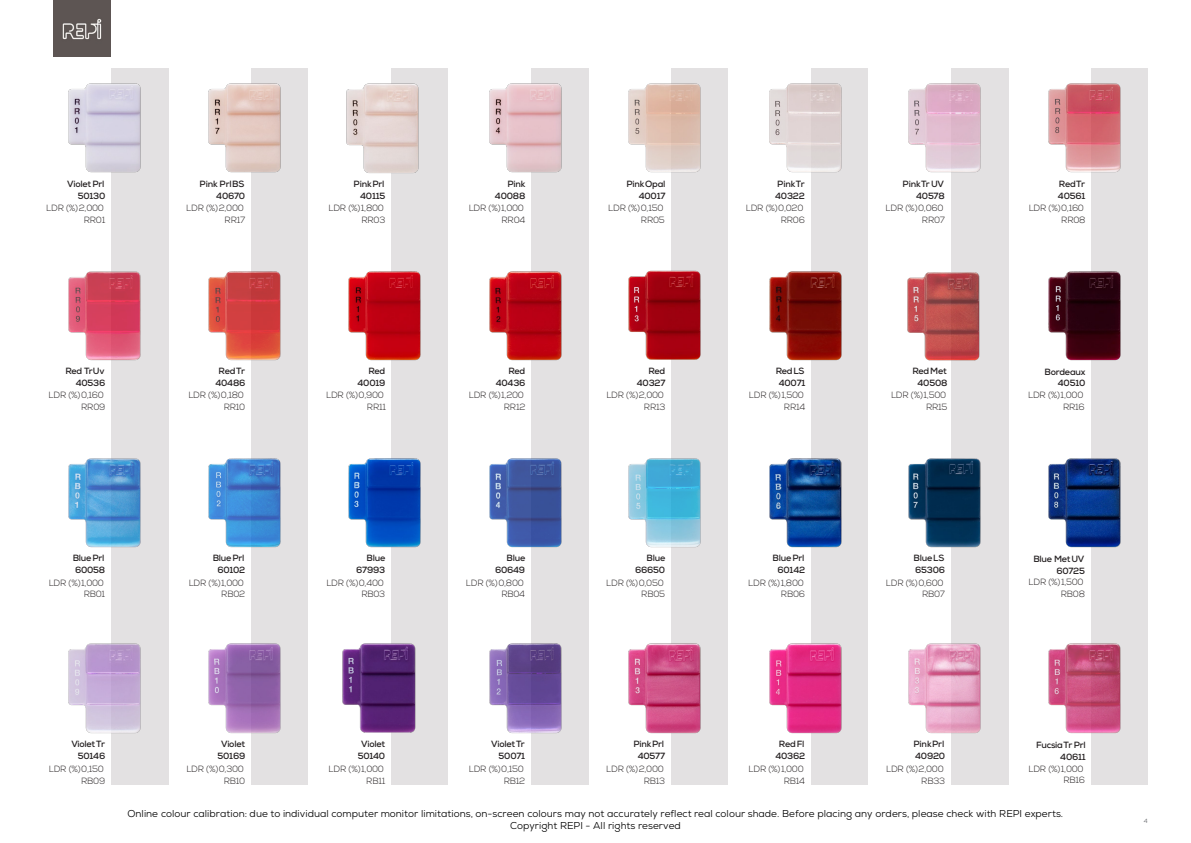
<style>
.page{position:relative;width:1191px;height:843px;background:#fff}
.page>*{position:absolute;margin:0;border:0;box-sizing:border-box;transform-origin:0 0}
.t1{font:10px/12px "Nexa";letter-spacing:.005em;color:#000;text-align:center}
.t2{font:300 9px "Nexa";letter-spacing:-.02em;color:#231f20}
.t3{font:700 9px/12px "Nexa";letter-spacing:-.02em;color:#231f20;text-align:right}
.t4{font:6px "Nexa";color:#56585d}
</style>
<div class="page">
<div style="left:251px;top:68px;width:57px;height:716px;background:#e3e1e2"></div>
<div style="left:391px;top:68px;width:57px;height:716px;background:#e3e1e2"></div>
<div style="left:531px;top:68px;width:57px;height:716px;background:#e3e1e2"></div>
<div style="left:671px;top:68px;width:57px;height:716px;background:#e3e1e2"></div>
<div style="left:811px;top:68px;width:57px;height:716px;background:#e3e1e2"></div>
<div style="left:951px;top:68px;width:57px;height:716px;background:#e3e1e2"></div>
<div style="left:1091px;top:68px;width:57px;height:716px;background:#e3e1e2"></div>
<div style="left:111px;top:68px;width:57px;height:716px;background:#e3e1e2"></div>
<img style="left:628px;top:83px;width:73px;height:90px">
<img style="left:68px;top:271px;width:73px;height:90px">
<img style="left:208px;top:83px;width:73px;height:90px">
<img style="left:769px;top:83px;width:73px;height:90px">
<img style="left:208px;top:271px;width:73px;height:90px">
<img style="left:346px;top:83px;width:73px;height:91px">
<img style="left:908px;top:83px;width:73px;height:90px">
<img style="left:348px;top:271px;width:73px;height:90px">
<img style="left:489px;top:83px;width:73px;height:90px">
<img style="left:1048px;top:83px;width:73px;height:90px">
<img style="left:489px;top:271px;width:73px;height:90px">
<img style="left:628px;top:270px;width:73px;height:90px">
<img style="left:68px;top:458px;width:73px;height:90px">
<img style="left:628px;top:458px;width:73px;height:90px">
<img style="left:769px;top:271px;width:73px;height:90px">
<img style="left:208px;top:458px;width:73px;height:90px">
<img style="left:769px;top:458px;width:73px;height:90px">
<img style="left:907px;top:272px;width:73px;height:89px">
<img style="left:348px;top:458px;width:73px;height:90px">
<img style="left:908px;top:458px;width:73px;height:90px">
<img style="left:1048px;top:271px;width:73px;height:90px">
<img style="left:489px;top:458px;width:73px;height:90px">
<img style="left:1048px;top:458px;width:73px;height:90px">
<img style="left:68px;top:643px;width:73px;height:91px">
<img style="left:628px;top:643px;width:73px;height:91px">
<img style="left:208px;top:643px;width:73px;height:91px">
<img style="left:769px;top:643px;width:73px;height:91px">
<img style="left:342px;top:643px;width:74px;height:90px">
<img style="left:908px;top:643px;width:73px;height:91px">
<img style="left:489px;top:643px;width:73px;height:91px">
<img style="left:1048px;top:643px;width:73px;height:91px">
<img style="left:68px;top:83px;width:73px;height:90px">
<img style="left:54px;top:0;width:57px;height:2px">
<img style="left:54px;top:2px;width:57px;height:55px">
<p class="t3" style="left:67px;top:177px;width:40px">VioletPrl<br>50130</p>
<p class="t2" style="left:46px;top:202px;width:59px">LDR (%)2,000</p>
<p class="t2" style="left:84px;top:214px;width:23px">RR01</p>
<p class="t3" style="left:65px;top:364px;width:41px">Red TrUv<br>40536</p>
<p class="t2" style="left:49px;top:389px;width:57px">LDR (%)0,160</p>
<p class="t2" style="left:81px;top:401px;width:26px">RR09</p>
<p class="t3" style="left:200px;top:178px;width:46px">Pink PrlBS</p>
<p class="t3" style="left:216px;top:190px;width:30px">40670</p>
<p class="t2" style="left:186px;top:202px;width:59px">LDR (%)2,000</p>
<p class="t2" style="left:225px;top:214px;width:22px">RR17</p>
<p class="t3" style="left:215px;top:364px;width:31px;text-align:center">RedTr<br>40486</p>
<p class="t2" style="left:188px;top:389px;width:57px">LDR (%)0,180</p>
<p class="t2" style="left:224px;top:401px;width:23px">RR10</p>
<p class="t3" style="left:354px;top:177px;width:33px">PinkPrl<br>40115</p>
<p class="t2" style="left:328px;top:202px;width:57px">LDR (%)1,800</p>
<p class="t2" style="left:361px;top:214px;width:25px">RR03</p>
<p class="t3" style="left:357px;top:364px;width:29px">Red<br>40019</p>
<p class="t2" style="left:326px;top:389px;width:59px">LDR (%)0,900</p>
<p class="t2" style="left:367px;top:401px;width:21px">RR11</p>
<p class="t3" style="left:495px;top:177px;width:32px">Pink<br>40088</p>
<p class="t2" style="left:469px;top:202px;width:57px">LDR (%)1,000</p>
<p class="t2" style="left:501px;top:214px;width:25px">RR04</p>
<p class="t3" style="left:496px;top:364px;width:31px">Red<br>40436</p>
<p class="t2" style="left:469px;top:389px;width:57px">LDR (%)1,200</p>
<p class="t2" style="left:504px;top:401px;width:23px">RR12</p>
<p class="t3" style="left:626px;top:178px;width:41px">PinkOpal</p>
<p class="t3" style="left:639px;top:190px;width:28px">40017</p>
<p class="t2" style="left:608px;top:202px;width:57px">LDR (%)0,150</p>
<p class="t2" style="left:641px;top:214px;width:25px">RR05</p>
<p class="t3" style="left:637px;top:364px;width:30px">Red<br>40327</p>
<p class="t2" style="left:606px;top:389px;width:59px">LDR (%)2,000</p>
<p class="t2" style="left:644px;top:401px;width:23px">RR13</p>
<p class="t3" style="left:775px;top:177px;width:31px;text-align:left">PinkTr<br>40322</p>
<p class="t2" style="left:746px;top:202px;width:59px">LDR (%)0,020</p>
<p class="t2" style="left:781px;top:214px;width:26px">RR06</p>
<p class="t3" style="left:776px;top:364px;width:31px;text-align:center">RedLS<br>40071</p>
<p class="t2" style="left:749px;top:389px;width:57px">LDR (%)1,500</p>
<p class="t2" style="left:784px;top:401px;width:23px">RR14</p>
<p class="t3" style="left:903px;top:178px;width:43px">PinkTr UV</p>
<p class="t3" style="left:916px;top:190px;width:30px">40578</p>
<p class="t2" style="left:886px;top:202px;width:59px">LDR (%)0,060</p>
<p class="t2" style="left:922px;top:214px;width:24px">RR07</p>
<p class="t3" style="left:912px;top:364px;width:37px;text-align:center">RedMet<br>40508</p>
<p class="t2" style="left:891px;top:389px;width:57px">LDR (%)1,500</p>
<p class="t2" style="left:926px;top:401px;width:23px">RR15</p>
<p class="t3" style="left:1058px;top:177px;width:29px;text-align:left">RedTr<br>40561</p>
<p class="t2" style="left:1029px;top:202px;width:57px">LDR (%)0,160</p>
<p class="t2" style="left:1061px;top:214px;width:26px">RR08</p>
<p class="t3" style="left:1045px;top:365px;width:42px">Bordeaux</p>
<p class="t3" style="left:1058px;top:377px;width:29px">40510</p>
<p class="t2" style="left:1028px;top:389px;width:57px">LDR (%)1,000</p>
<p class="t2" style="left:1063px;top:401px;width:23px">RR16</p>
<p class="t3" style="left:73px;top:552px;width:34px;text-align:left">BluePrl<br>60058</p>
<p class="t2" style="left:49px;top:577px;width:57px">LDR (%)1,000</p>
<p class="t2" style="left:84px;top:588px;width:23px">RB01</p>
<p class="t3" style="left:213px;top:552px;width:34px;text-align:center">BluePrl<br>60102</p>
<p class="t2" style="left:189px;top:577px;width:57px">LDR (%)1,000</p>
<p class="t2" style="left:221px;top:588px;width:25px">RB02</p>
<p class="t3" style="left:356px;top:552px;width:31px">Blue<br>67993</p>
<p class="t2" style="left:326px;top:577px;width:59px">LDR (%)0,400</p>
<p class="t2" style="left:361px;top:588px;width:25px">RB03</p>
<p class="t3" style="left:495px;top:552px;width:32px">Blue<br>60649</p>
<p class="t2" style="left:466px;top:577px;width:59px">LDR (%)0,800</p>
<p class="t2" style="left:501px;top:588px;width:25px">RB04</p>
<p class="t3" style="left:635px;top:552px;width:32px">Blue<br>66650</p>
<p class="t2" style="left:606px;top:577px;width:59px">LDR (%)0,050</p>
<p class="t2" style="left:641px;top:588px;width:25px">RB05</p>
<p class="t3" style="left:772px;top:552px;width:34px;text-align:center">BluePrl<br>60142</p>
<p class="t2" style="left:748px;top:577px;width:57px">LDR (%)1,800</p>
<p class="t2" style="left:781px;top:588px;width:26px">RB06</p>
<p class="t3" style="left:914px;top:552px;width:33px;text-align:left">BlueLS<br>65306</p>
<p class="t2" style="left:886px;top:577px;width:59px">LDR (%)0,600</p>
<p class="t2" style="left:922px;top:588px;width:24px">RB07</p>
<p class="t3" style="left:1033px;top:552px;width:53px">Blue MetUV</p>
<p class="t3" style="left:1056px;top:564px;width:30px">60725</p>
<p class="t2" style="left:1029px;top:576px;width:57px">LDR (%)1,500</p>
<p class="t2" style="left:1061px;top:588px;width:26px">RB08</p>
<p class="t3" style="left:71px;top:737px;width:35px">VioletTr<br>50146</p>
<p class="t2" style="left:49px;top:762px;width:57px">LDR (%)0,150</p>
<p class="t2" style="left:81px;top:774px;width:26px">RB09</p>
<p class="t3" style="left:218px;top:737px;width:29px;text-align:center">Violet<br>50169</p>
<p class="t2" style="left:186px;top:762px;width:59px">LDR (%)0,300</p>
<p class="t2" style="left:224px;top:774px;width:23px">RB10</p>
<p class="t3" style="left:358px;top:737px;width:29px;text-align:center">Violet<br>50140</p>
<p class="t2" style="left:329px;top:762px;width:57px">LDR (%)1,000</p>
<p class="t2" style="left:366px;top:774px;width:21px">RB11</p>
<p class="t3" style="left:491px;top:737px;width:35px">VioletTr<br>50071</p>
<p class="t2" style="left:469px;top:762px;width:57px">LDR (%)0,150</p>
<p class="t2" style="left:504px;top:774px;width:23px">RB12</p>
<p class="t3" style="left:633px;top:737px;width:33px;text-align:center">PinkPrl<br>40577</p>
<p class="t2" style="left:606px;top:762px;width:59px">LDR (%)2,000</p>
<p class="t2" style="left:644px;top:774px;width:23px">RB13</p>
<p class="t3" style="left:775px;top:737px;width:31px;text-align:center">RedFl<br>40362</p>
<p class="t2" style="left:749px;top:762px;width:57px">LDR (%)1,000</p>
<p class="t2" style="left:784px;top:774px;width:23px">RB14</p>
<p class="t3" style="left:913px;top:737px;width:33px;text-align:left">PinkPrl<br>40920</p>
<p class="t2" style="left:886px;top:762px;width:59px">LDR (%)2,000</p>
<p class="t2" style="left:921px;top:774px;width:25px">RB33</p>
<p class="t3" style="left:1036px;top:738px;width:51px">FucsiaTr Prl</p>
<p class="t3" style="left:1060px;top:750px;width:27px">40611</p>
<p class="t2" style="left:1028px;top:762px;width:57px">LDR (%)1,000</p>
<p class="t2" style="left:1063px;top:774px;width:23px">RB16</p>
<p class="t1" style="left:128px;top:807px;width:937px">Online colour calibration: due to individual computer monitor limitations, on-screen colours may not accurately reflect real colour shade. Before placing any orders, please check with REPI experts.<br>Copyright REPI - All rights reserved</p>
<p class="t4" style="left:1144px;top:816px;width:5px">4</p>
</div>
